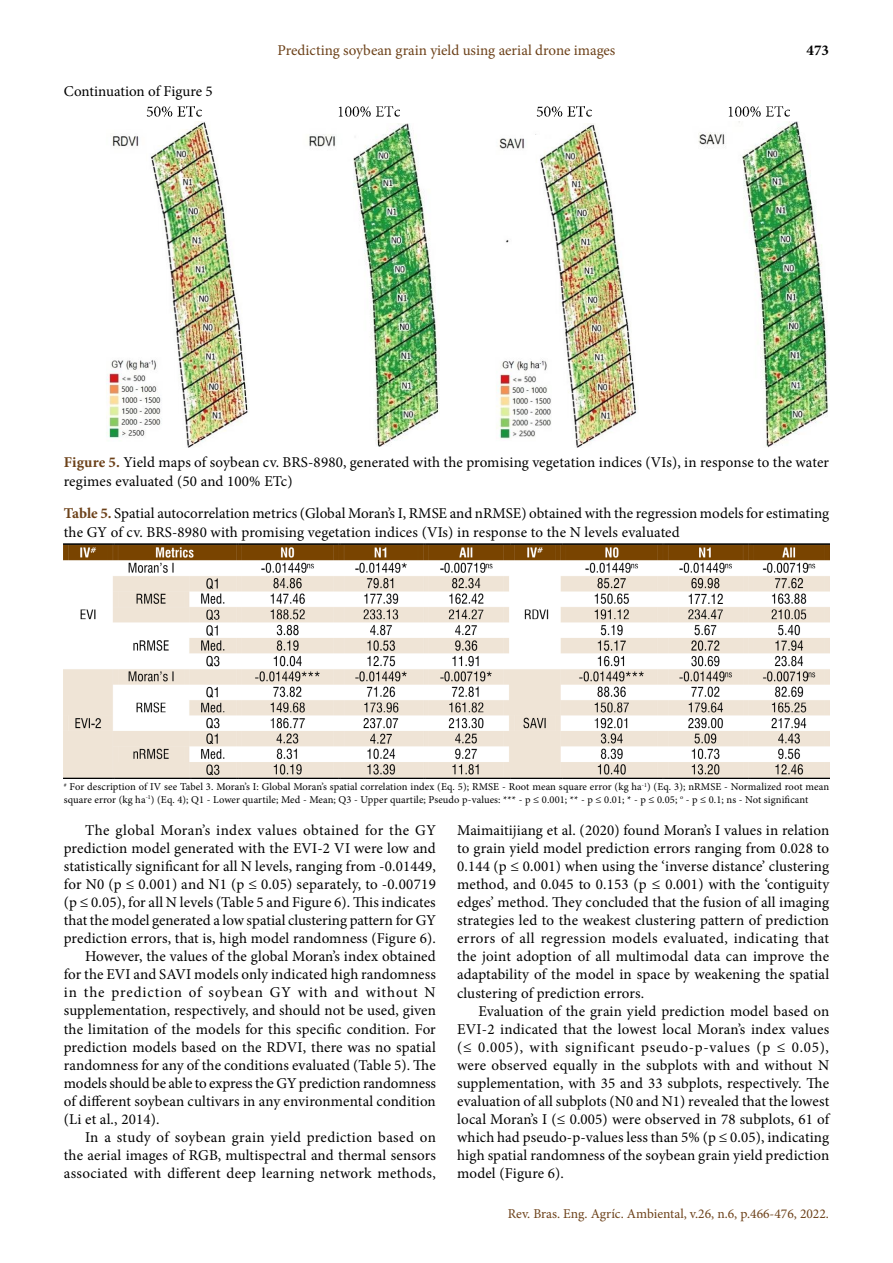
<style>
.page{position:relative;width:893px;height:1263px;background:#fff}
.page>*{position:absolute;margin:0;border:0;box-sizing:border-box;transform-origin:0 0}
.t1{font:15px/18px "Minion Pro";letter-spacing:.01em;color:#000}
.t2{font:15px "Minion Pro";color:#6c4119}
.t3{font:15px "Minion Pro";letter-spacing:.03em;color:#000}
.t4{font:15px "Minion Pro";letter-spacing:.06em;color:#000}
.t5{font:700 15px "Minion Pro";color:#000}
.t6{font:13.5px "Minion Pro";color:#6c4119}
.t7{font:10.5px/12.6px "Minion Pro";letter-spacing:.01em;color:#000}
.s1{font-weight:700;color:#6c4119}
</style>
<div class="page">
<img style="left:147px;top:106px;width:55px;height:16px">
<img style="left:338px;top:106px;width:62px;height:11px">
<img style="left:536px;top:106px;width:56px;height:11px">
<img style="left:728px;top:106px;width:69px;height:16px">
<img style="left:106px;top:122px;width:142px;height:326px">
<img style="left:309px;top:123px;width:130px;height:324px">
<img style="left:496px;top:123px;width:142px;height:324px">
<img style="left:698px;top:122px;width:130px;height:326px">
<img style="left:64px;top:543px;width:765px;height:235px">
<p class="t1" style="left:64px;top:82px;width:150px">Continuation of Figure 5</p>
<p class="t2" style="left:277px;top:40px;width:339px">Predicting soybean grain yield using aerial drone images</p>
<p class="t5" style="left:806px;top:40px;width:24px">473</p>
<p class="t1" style="left:64px;top:453px;width:767px;line-height:18.8px"><span class="s1">Figure 5.</span> Yield maps of soybean cv. BRS-8980, generated with the promising vegetation indices (VIs), in response to the water regimes evaluated (50 and 100% ETc)</p>
<p class="t1" style="left:64px;top:504px;width:767px;line-height:18.8px"><span class="s1">Table 5.</span> Spatial autocorrelation metrics (Global Moran’s I, RMSE and nRMSE) obtained with the regression models for estimating the GY of cv. BRS-8980 with promising vegetation indices (VIs) in response to the N levels evaluated</p>
<p class="t7" style="left:64px;top:780px;width:767px"><sup>#</sup> For description of IV see Tabel 3. Moran’s I: Global Moran’s spatial correlation index (Eq. 5); RMSE - Root mean square error (kg ha<sup>-1</sup>) (Eq. 3); nRMSE - Normalized root mean square error (kg ha<sup>-1</sup>) (Eq. 4); Q1 - Lower quartile; Med - Mean; Q3 - Upper quartile; Pseudo p-values: *** - p ≤ 0.001; ** - p ≤ 0.01; * - p ≤ 0.05; <sup>o</sup> - p ≤ 0.1; ns - Not significant</p>
<p class="t3" style="left:85px;top:820px;width:352px">The global Moran’s index values obtained for the GY</p>
<p class="t1" style="left:64px;top:839px;width:374px">prediction model generated with the EVI-2 VI were low and</p>
<p class="t1" style="left:64px;top:857px;width:374px">statistically significant for all N levels, ranging from -0.01449,</p>
<p class="t1" style="left:64px;top:875px;width:374px">for N0 (p ≤ 0.001) and N1 (p ≤ 0.05) separately, to -0.00719</p>
<p class="t1" style="left:64px;top:893px;width:373px">(p ≤ 0.05), for all N levels (Table 5 and Figure 6). This indicates</p>
<p class="t1" style="left:64px;top:911px;width:374px">that the model generated a low spatial clustering pattern for GY</p>
<p class="t1" style="left:64px;top:929px;width:374px">prediction errors, that is, high model randomness (Figure 6).</p>
<p class="t1" style="left:85px;top:947px;width:352px">However, the values of the global Moran’s index obtained</p>
<p class="t1" style="left:64px;top:966px;width:374px">for the EVI and SAVI models only indicated high randomness</p>
<p class="t4" style="left:64px;top:982px;width:373px">in the prediction of soybean GY with and without N</p>
<p class="t1" style="left:64px;top:1002px;width:374px">supplementation, respectively, and should not be used, given</p>
<p class="t1" style="left:64px;top:1020px;width:374px">the limitation of the models for this specific condition. For</p>
<p class="t1" style="left:64px;top:1038px;width:374px">prediction models based on the RDVI, there was no spatial</p>
<p class="t1" style="left:64px;top:1056px;width:374px">randomness for any of the conditions evaluated (Table 5). The</p>
<p class="t1" style="left:64px;top:1074px;width:374px">models should be able to express the GY prediction randomness</p>
<p class="t1" style="left:64px;top:1092px;width:374px">of different soybean cultivars in any environmental condition</p>
<p class="t1" style="left:64px;top:1110px;width:97px">(Li et al., 2014).</p>
<p class="t1" style="left:85px;top:1128px;width:352px">In a study of soybean grain yield prediction based on</p>
<p class="t1" style="left:64px;top:1146px;width:374px">the aerial images of RGB, multispectral and thermal sensors</p>
<p class="t1" style="left:64px;top:1164px;width:373px">associated with different deep learning network methods,</p>
<p class="t1" style="left:457px;top:821px;width:374px;text-align:justify">Maimaitijiang et al. (2020) found Moran’s I values in relation to grain yield model prediction errors ranging from 0.028 to 0.144 (p ≤ 0.001) when using the ‘inverse distance’ clustering method, and 0.045 to 0.153 (p ≤ 0.001) with the ‘contiguity edges’ method. They concluded that the fusion of all imaging strategies led to the weakest clustering pattern of prediction errors of all regression models evaluated, indicating that the joint adoption of all multimodal data can improve the adaptability of the model in space by weakening the spatial clustering of prediction errors.</p>
<p class="t1" style="left:457px;top:1002px;width:374px;text-align:justify;text-indent:21px">Evaluation of the grain yield prediction model based on EVI-2 indicated that the lowest local Moran’s index values (≤ 0.005), with significant pseudo-p-values (p ≤ 0.05), were observed equally in the subplots with and without N supplementation, with 35 and 33 subplots, respectively. The evaluation of all subplots (N0 and N1) revealed that the lowest local Moran’s I (≤ 0.005) were observed in 78 subplots, 61 of which had pseudo-p-values less than 5% (p ≤ 0.05), indicating high spatial randomness of the soybean grain yield prediction model (Figure 6).</p>
<p class="t6" style="left:508px;top:1204px;width:323px">Rev. Bras. Eng. Agríc. Ambiental, v.26, n.6, p.466-476, 2022.</p>
</div>
